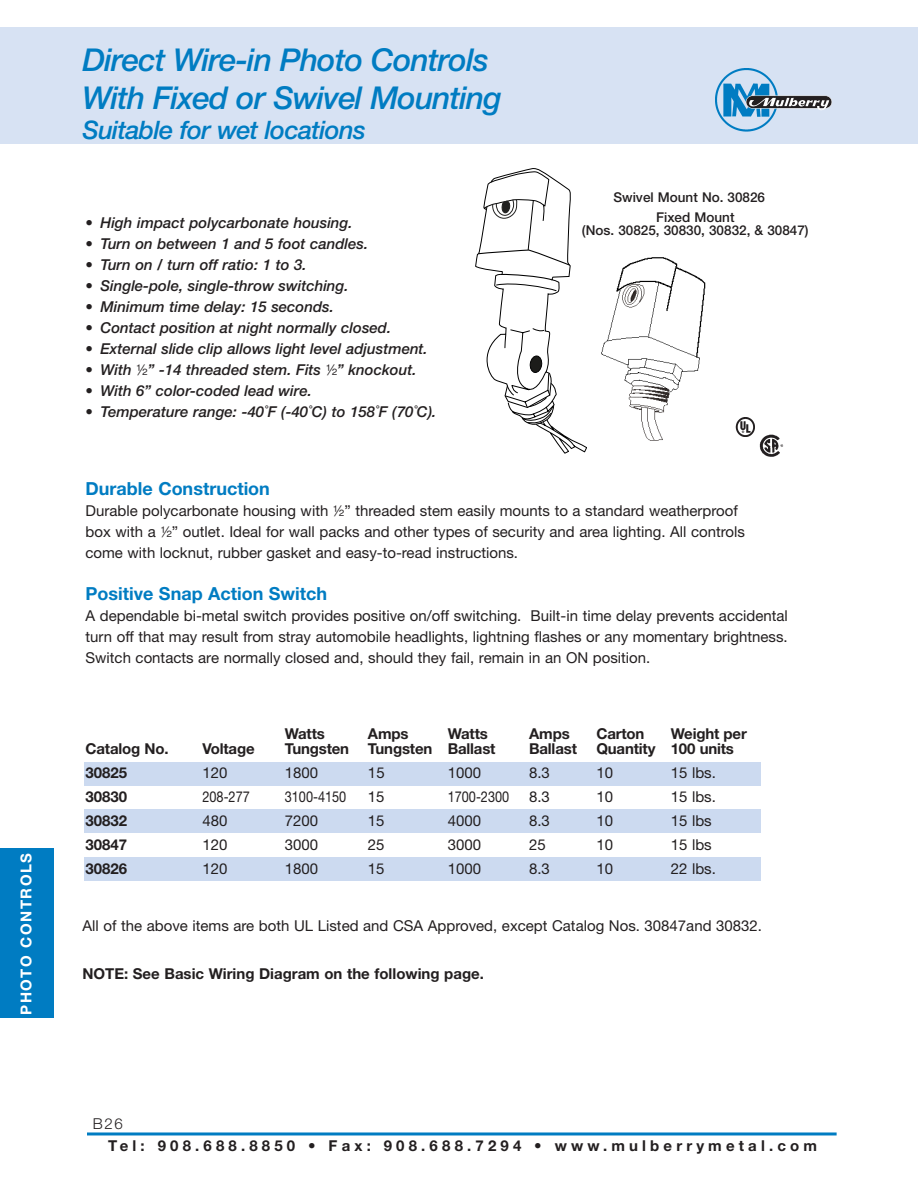
<style>
.page{position:relative;width:918px;height:1188px;background:#fff}
.page>*{position:absolute;margin:0;border:0;box-sizing:border-box;transform-origin:0 0}
.t1{font:italic 500 31.5px/37.5px "Helvetica Neue";letter-spacing:-.03em;color:#007cc2}
.t2{font:italic 500 25.5px "Helvetica Neue";letter-spacing:-.03em;color:#007cc2}
.t3{font:700 18px "Helvetica Neue";color:#007cc2}
.t4{font:15px/21px "Helvetica Neue";color:#231f20}
.t5{font:italic 500 15px "Helvetica Neue";color:#231f20}
.t6{font:700 15px "Helvetica Neue";color:#231f20}
.t7{font:700 15px "Helvetica Neue";letter-spacing:.28em;color:#231f20}
.t8{font:15px "Helvetica Neue";color:#231f20;scale:.85 1}
.t9{font:700 15px "Helvetica Neue";letter-spacing:.1em;color:#fff}
.t10{font:300 15px "Helvetica Neue";color:#231f20}
.t11{font:500 13.5px/13.5px "Helvetica Neue";color:#231f20;text-align:center}
.s1{font-family:"Sans Fractions Plain";font-weight:400;font-style:normal}
.s2{font-family:"Sans Fractions Plain"}
</style>
<div class="page">
<div style="left:84px;top:809px;width:677px;height:24px;background:#ccdaf0"></div>
<div style="left:84px;top:857px;width:677px;height:24px;background:#ccdaf0"></div>
<div style="left:84px;top:762px;width:677px;height:24px;background:#ccdaf0"></div>
<div style="left:0;top:27px;width:918px;height:116px;background:#d7e2f3"></div>
<img style="left:715px;top:69px;width:83px;height:63px">
<div style="left:746px;top:96px;width:86px;height:13px;border:1px solid #fff;border-radius:7px"></div>
<img style="left:748px;top:96px;width:84px;height:17px">
<hr style="left:87px;top:1132px;width:750px;height:3px;background:#007cc2">
<img style="left:736px;top:418px;width:19px;height:18px">
<img style="left:759px;top:434px;width:25px;height:23px">
<svg style="left:475px;top:168px;width:112px;height:285px"></svg>
<img style="left:601px;top:257px;width:105px;height:184px">
<div style="left:0;top:848px;width:54px;height:170px;background:#007cc2"></div>
<p class="t9" style="left:21px;top:1015px;width:163px;rotate:-90deg">PHOTO CONTROLS</p>
<h1 class="t1" style="left:83px;top:44px;width:421px">Direct Wire-in Photo Controls<br>With Fixed or Swivel Mounting</h1>
<h2 class="t2" style="left:83px;top:121px;width:285px">Suitable for wet locations</h2>
<p class="t5" style="left:86px;top:217px;width:269px">• High impact polycarbonate housing.</p>
<p class="t5" style="left:86px;top:238px;width:284px">• Turn on between 1 and 5 foot candles.</p>
<p class="t5" style="left:86px;top:259px;width:223px">• Turn on / turn off ratio: 1 to 3.</p>
<p class="t5" style="left:86px;top:280px;width:265px">• Single-pole, single-throw switching.</p>
<p class="t5" style="left:86px;top:301px;width:250px">• Minimum time delay: 15 seconds.</p>
<p class="t5" style="left:86px;top:322px;width:307px">• Contact position at night normally closed.</p>
<p class="t5" style="left:86px;top:343px;width:344px">• External slide clip allows light level adjustment.</p>
<p class="t5" style="left:86px;top:364px;width:333px">• With <span class="s1">2</span>” -14 threaded stem. Fits <span class="s1">2</span>” knockout.</p>
<p class="t5" style="left:86px;top:385px;width:228px">• With 6” color-coded lead wire.</p>
<p class="t5" style="left:86px;top:406px;width:352px">• Temperature range: -40˚F (-40˚C) to 158˚F (70˚C).</p>
<p class="t11" style="left:613px;top:192px;width:153px">Swivel Mount No. 30826</p>
<p class="t11" style="left:582px;top:211px;width:228px">Fixed Mount<br>(Nos. 30825, 30830, 30832, &amp; 30847)</p>
<p class="t3" style="left:86px;top:482px;width:186px">Durable Construction</p>
<p class="t4" style="left:86px;top:502px;width:661px">Durable polycarbonate housing with <span class="s2">2</span>” threaded stem easily mounts to a standard weatherproof box with a <span class="s2">2</span>” outlet. Ideal for wall packs and other types of security and area lighting. All controls come with locknut, rubber gasket and easy-to-read instructions.</p>
<p class="t3" style="left:86px;top:587px;width:243px">Positive Snap Action Switch</p>
<p class="t4" style="left:86px;top:607px;width:704px;text-align:justify">A dependable bi-metal switch provides positive on/off switching. Built-in time delay prevents accidental turn off that may result from stray automobile headlights, lightning flashes or any momentary brightness.<br>Switch contacts are normally closed and, should they fail, remain in an ON position.</p>
<p class="t6" style="left:285px;top:729px;width:42px">Watts</p>
<p class="t6" style="left:368px;top:729px;width:42px">Amps</p>
<p class="t6" style="left:448px;top:729px;width:42px">Watts</p>
<p class="t6" style="left:529px;top:729px;width:42px">Amps</p>
<p class="t6" style="left:596px;top:729px;width:50px">Carton</p>
<p class="t6" style="left:671px;top:729px;width:78px">Weight per</p>
<p class="t6" style="left:86px;top:744px;width:85px">Catalog No.</p>
<p class="t6" style="left:202px;top:744px;width:54px">Voltage</p>
<p class="t6" style="left:285px;top:744px;width:66px">Tungsten</p>
<p class="t6" style="left:368px;top:744px;width:129px">Tungsten Ballast</p>
<p class="t6" style="left:529px;top:744px;width:49px">Ballast</p>
<p class="t6" style="left:596px;top:744px;width:139px">Quantity 100 units</p>
<p class="t6" style="left:86px;top:768px;width:43px">30825</p>
<p class="t4" style="left:202px;top:764px;width:27px">120</p>
<p class="t4" style="left:285px;top:764px;width:35px">1800</p>
<p class="t4" style="left:368px;top:764px;width:18px">15</p>
<p class="t4" style="left:448px;top:764px;width:35px">1000</p>
<p class="t4" style="left:529px;top:764px;width:22px">8.3</p>
<p class="t4" style="left:596px;top:764px;width:18px">10</p>
<p class="t4" style="left:671px;top:764px;width:47px">15 lbs.</p>
<p class="t6" style="left:86px;top:792px;width:43px">30830</p>
<p class="t8" style="left:202px;top:792px;width:57px">208-277</p>
<p class="t8" style="left:285px;top:792px;width:74px">3100-4150</p>
<p class="t4" style="left:368px;top:788px;width:18px">15</p>
<p class="t8" style="left:448px;top:792px;width:74px">1700-2300</p>
<p class="t4" style="left:529px;top:788px;width:22px">8.3</p>
<p class="t4" style="left:596px;top:788px;width:18px">10</p>
<p class="t4" style="left:671px;top:788px;width:47px">15 lbs.</p>
<p class="t6" style="left:86px;top:816px;width:43px">30832</p>
<p class="t4" style="left:202px;top:812px;width:27px">480</p>
<p class="t4" style="left:285px;top:812px;width:35px">7200</p>
<p class="t4" style="left:368px;top:812px;width:18px">15</p>
<p class="t4" style="left:448px;top:812px;width:35px">4000</p>
<p class="t4" style="left:529px;top:812px;width:22px">8.3</p>
<p class="t4" style="left:596px;top:812px;width:18px">10</p>
<p class="t4" style="left:671px;top:812px;width:42px">15 lbs</p>
<p class="t6" style="left:86px;top:840px;width:43px">30847</p>
<p class="t4" style="left:202px;top:836px;width:27px">120</p>
<p class="t4" style="left:285px;top:836px;width:35px">3000</p>
<p class="t4" style="left:368px;top:836px;width:18px">25</p>
<p class="t4" style="left:448px;top:836px;width:35px">3000</p>
<p class="t4" style="left:529px;top:836px;width:18px">25</p>
<p class="t4" style="left:596px;top:836px;width:18px">10</p>
<p class="t4" style="left:671px;top:836px;width:42px">15 lbs</p>
<p class="t6" style="left:86px;top:864px;width:43px">30826</p>
<p class="t4" style="left:202px;top:860px;width:27px">120</p>
<p class="t4" style="left:285px;top:860px;width:35px">1800</p>
<p class="t4" style="left:368px;top:860px;width:18px">15</p>
<p class="t4" style="left:448px;top:860px;width:35px">1000</p>
<p class="t4" style="left:529px;top:860px;width:22px">8.3</p>
<p class="t4" style="left:596px;top:860px;width:18px">10</p>
<p class="t4" style="left:671px;top:860px;width:47px">22 lbs.</p>
<p class="t4" style="left:82px;top:917px;width:681px">All of the above items are both UL Listed and CSA Approved, except Catalog Nos. 30847and 30832.</p>
<p class="t6" style="left:82px;top:968px;width:403px">NOTE: See Basic Wiring Diagram on the following page.</p>
<p class="t10" style="left:93px;top:1119px;width:32px">B26</p>
<p class="t7" style="left:108px;top:1140px;width:710px">Tel: 908.688.8850 • Fax: 908.688.7294 • www.mulberrymetal.com</p>
</div>
